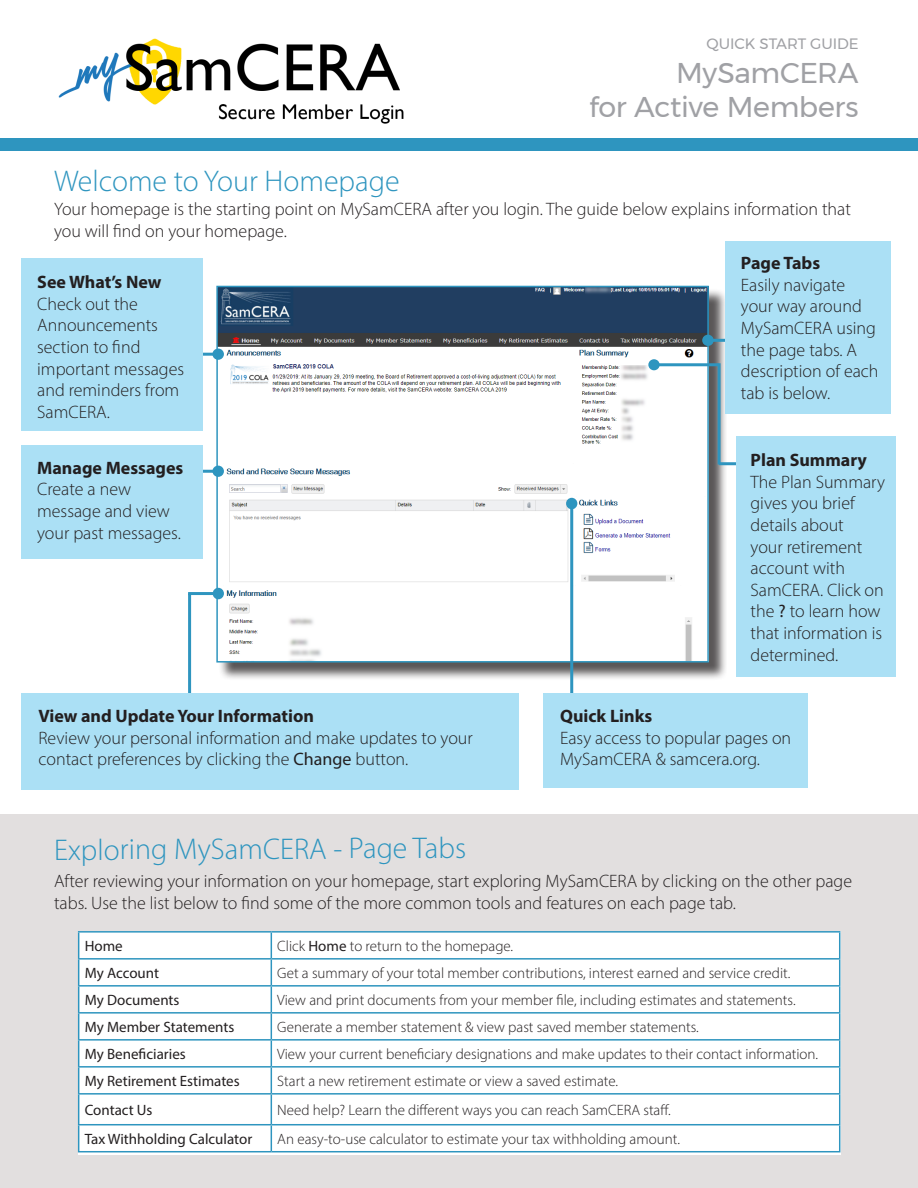
<style>
.page{position:relative;width:918px;height:1188px;background:#fff}
.page>*{position:absolute;margin:0;border:0;box-sizing:border-box;transform-origin:0 0}
.t1{font:300 30px "Myriad Pro";letter-spacing:-.005em;color:#2e95bf}
.Text_1{font:28.5px "Montserrat";letter-spacing:-.015em;color:#a0a1a5}
.t2{font:300 18px/21.6px "Myriad Pro";color:#231f20}
.t3{font:700 18px "Myriad Pro";color:#231f20}
.t4{font:300 15px "Myriad Pro";color:#231f20}
.t5{font:15px "Myriad Pro";color:#231f20}
.Text_1-2{font:15px "Montserrat";letter-spacing:-.005em;color:#a0a1a5}
.s1{font-weight:400}
.s2{font-weight:700}
</style>
<div class="page">
<div style="left:0;top:814px;width:918px;height:374px;background:#e2dfdf"></div>
<div style="left:219px;top:288px;width:508px;height:393px;background:#231f20;opacity:.75"></div>
<img style="left:219px;top:289px;width:487px;height:371px">
<div style="left:216px;top:286px;width:493px;height:377px;border:2px solid #2e95bf"></div>
<hr style="left:190px;top:470px;width:28px;height:3px;background:#2e95bf">
<div style="left:212px;top:466px;width:12px;height:11px;background:#2e95bf;border-radius:50%"></div>
<div style="left:0;top:138px;width:918px;height:13px;background:#2e95bf"></div>
<div style="left:22px;top:446px;width:181px;height:113px;background:#abe0f5"></div>
<hr style="left:190px;top:353px;width:28px;height:3px;background:#2e95bf">
<div style="left:212px;top:349px;width:12px;height:11px;background:#2e95bf;border-radius:50%"></div>
<div style="left:22px;top:259px;width:181px;height:172px;background:#abe0f5"></div>
<hr style="left:188px;top:594px;width:3px;height:114px;background:#2e95bf">
<div style="left:22px;top:693px;width:497px;height:96px;background:#abe0f5"></div>
<hr style="left:651px;top:363px;width:68px;height:3px;background:#2e95bf">
<hr style="left:570px;top:504px;width:3px;height:202px;background:#2e95bf">
<div style="left:543px;top:693px;width:265px;height:94px;background:#abe0f5"></div>
<hr style="left:718px;top:363px;width:3px;height:102px;background:#2e95bf">
<hr style="left:719px;top:462px;width:20px;height:3px;background:#2e95bf">
<div style="left:737px;top:437px;width:159px;height:240px;background:#abe0f5"></div>
<div style="left:213px;top:588px;width:11px;height:11px;background:#2e95bf;border-radius:50%"></div>
<hr style="left:188px;top:592px;width:29px;height:3px;background:#2e95bf">
<div style="left:648px;top:359px;width:12px;height:11px;background:#2e95bf;border-radius:50%"></div>
<div style="left:566px;top:498px;width:11px;height:11px;background:#2e95bf;border-radius:50%"></div>
<div style="left:78px;top:931px;width:762px;height:223px;background:#fff"></div>
<hr style="left:78px;top:931px;width:193px;height:2px;background:#2e95bf">
<hr style="left:78px;top:958px;width:193px;height:2px;background:#2e95bf">
<hr style="left:78px;top:985px;width:193px;height:2px;background:#2e95bf">
<hr style="left:78px;top:1012px;width:193px;height:2px;background:#2e95bf">
<hr style="left:78px;top:1039px;width:193px;height:2px;background:#2e95bf">
<hr style="left:78px;top:1066px;width:193px;height:2px;background:#2e95bf">
<hr style="left:78px;top:1093px;width:193px;height:2px;background:#2e95bf">
<hr style="left:78px;top:1124px;width:193px;height:1px;background:#2e95bf">
<svg style="left:78px;top:933px;width:1px;height:218px"></svg>
<hr style="left:78px;top:1151px;width:193px;height:1px;background:#2e95bf">
<hr style="left:271px;top:931px;width:569px;height:2px;background:#2e95bf">
<hr style="left:271px;top:958px;width:569px;height:2px;background:#2e95bf">
<hr style="left:271px;top:985px;width:569px;height:2px;background:#2e95bf">
<hr style="left:271px;top:1012px;width:569px;height:2px;background:#2e95bf">
<hr style="left:271px;top:1039px;width:569px;height:2px;background:#2e95bf">
<hr style="left:271px;top:1066px;width:569px;height:2px;background:#2e95bf">
<hr style="left:271px;top:1093px;width:569px;height:2px;background:#2e95bf">
<hr style="left:271px;top:1124px;width:569px;height:1px;background:#2e95bf">
<svg style="left:271px;top:933px;width:1px;height:218px"></svg>
<svg style="left:839px;top:933px;width:1px;height:218px"></svg>
<hr style="left:271px;top:1151px;width:569px;height:1px;background:#2e95bf">
<img style="left:58px;top:38px;width:346px;height:86px">
<hr style="left:708px;top:339px;width:29px;height:3px;background:#2e95bf">
<div style="left:702px;top:335px;width:12px;height:11px;background:#2e95bf;border-radius:50%"></div>
<div style="left:725px;top:241px;width:166px;height:173px;background:#abe0f5"></div>
<p class="t1" style="left:54px;top:163px;width:347px">Welcome to Your Homepage</p>
<p class="Text_1-2" style="left:707px;top:32px;width:154px">QUICK START GUIDE</p>
<p class="Text_1" style="left:676px;top:51px;width:184px">MySamCERA</p>
<p class="Text_1" style="left:589px;top:85px;width:271px">for Active Members</p>
<p class="t2" style="left:54px;top:198px;width:798px">Your homepage is the starting point on MySamCERA after you login. The guide below explains information that you will find on your homepage.</p>
<p class="t3" style="left:37px;top:270px;width:126px">See What’s New</p>
<p class="t2" style="left:37px;top:293px;width:148px">Check out the<br>Announcements section to find important messages and reminders from<br>SamCERA.</p>
<p class="t3" style="left:37px;top:456px;width:148px">Manage Messages</p>
<p class="t2" style="left:37px;top:479px;width:145px">Create a new message and view your past messages.</p>
<p class="t3" style="left:38px;top:704px;width:277px">View and Update Your Information</p>
<p class="t2" style="left:38px;top:727px;width:436px">Review your personal information and make updates to your contact preferences by clicking the <span class="s1">Change</span> button.</p>
<p class="t3" style="left:741px;top:251px;width:81px">Page Tabs</p>
<p class="t2" style="left:741px;top:274px;width:139px">Easily navigate your way around<br>MySamCERA using the page tabs. A description of each tab is below.</p>
<p class="t3" style="left:751px;top:448px;width:118px">Plan Summary</p>
<p class="t2" style="left:751px;top:471px;width:136px">The Plan Summary gives you brief details about<br>your retirement account with<br>SamCERA. Click on the <span class="s1">?</span> to learn how that information is determined.</p>
<p class="t2" style="left:560px;top:705px;width:233px"><span class="s2">Quick Links<br></span>Easy access to popular pages on<br>MySamCERA &amp; samcera.org.</p>
<p class="t1" style="left:54px;top:831px;width:414px">Exploring MySamCERA - Page Tabs</p>
<p class="t2" style="left:54px;top:870px;width:800px">After reviewing your information on your homepage, start exploring MySamCERA by clicking on the other page tabs. Use the list below to find some of the more common tools and features on each page tab.</p>
<p class="t5" style="left:85px;top:937px;width:40px">Home</p>
<p class="t4" style="left:277px;top:937px;width:237px">Click <span class="s1">Home</span> to return to the homepage.</p>
<p class="t5" style="left:85px;top:964px;width:76px">My Account</p>
<p class="t4" style="left:277px;top:964px;width:515px">Get a summary of your total member contributions, interest earned and service credit.</p>
<p class="t5" style="left:85px;top:991px;width:96px">My Documents</p>
<p class="t4" style="left:277px;top:991px;width:520px">View and print documents from your member file, including estimates and statements.</p>
<p class="t5" style="left:85px;top:1018px;width:151px">My Member Statements</p>
<p class="t4" style="left:277px;top:1018px;width:423px">Generate a member statement &amp; view past saved member statements.</p>
<p class="t5" style="left:85px;top:1045px;width:103px">My Beneficiaries</p>
<p class="t4" style="left:277px;top:1045px;width:542px">View your current beneficiary designations and make updates to their contact information.</p>
<p class="t5" style="left:85px;top:1072px;width:157px">My Retirement Estimates</p>
<p class="t4" style="left:277px;top:1072px;width:342px">Start a new retirement estimate or view a saved estimate.</p>
<p class="t5" style="left:85px;top:1101px;width:69px">Contact Us</p>
<p class="t4" style="left:277px;top:1101px;width:395px">Need help? Learn the different ways you can reach SamCERA staff.</p>
<p class="t5" style="left:85px;top:1130px;width:169px">Tax Withholding Calculator</p>
<p class="t4" style="left:277px;top:1130px;width:404px">An easy-to-use calculator to estimate your tax withholding amount.</p>
</div>
